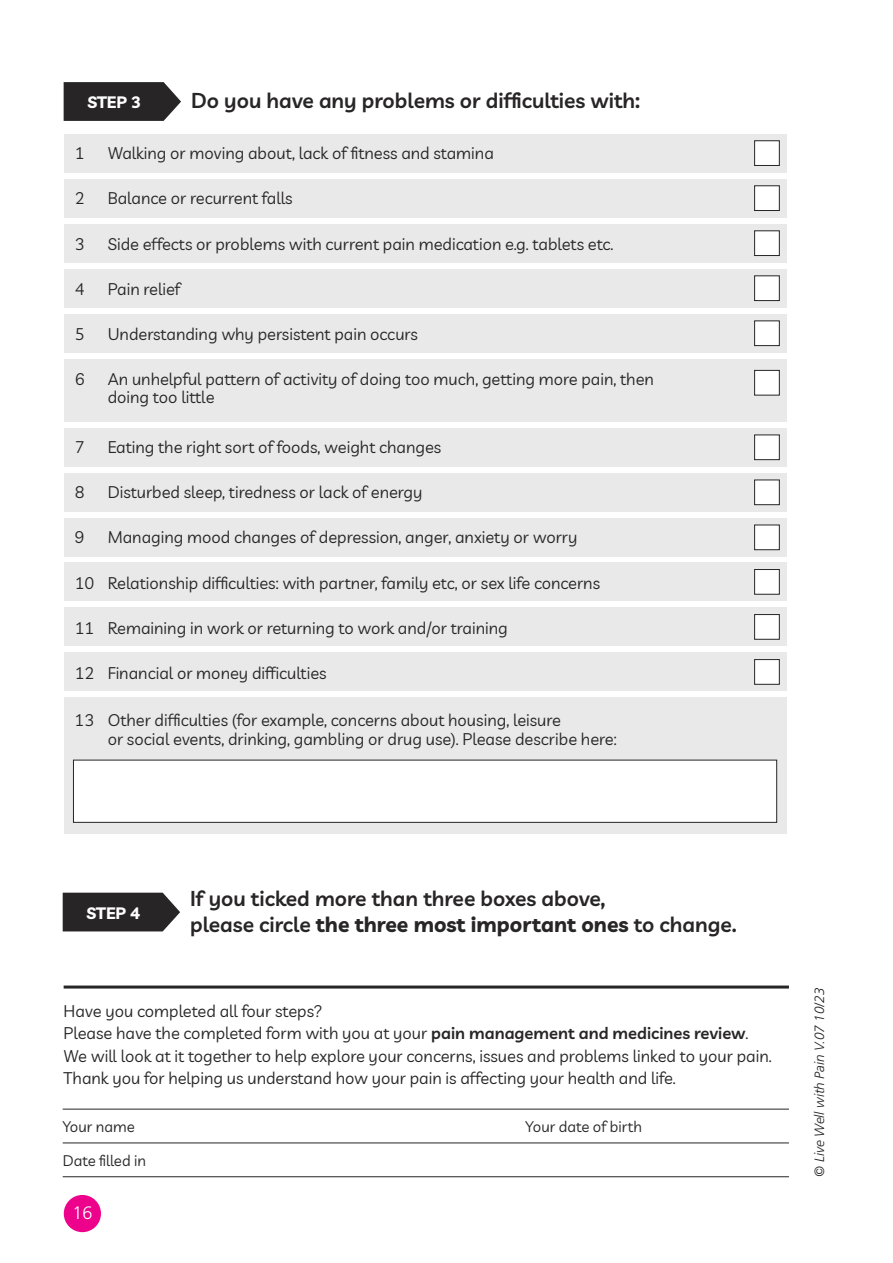
<style>
.page{position:relative;width:893px;height:1263px;background:#fff}
.page>*{position:absolute;margin:0;border:0;box-sizing:border-box;transform-origin:0 0}
.t1{font:600 21px/25.8px "Livvic";color:#272526}
.t2{font:300 18px "Frutiger LT Pro";color:#fff}
.t3{font:16.5px/22.5px "Livvic";color:#272526}
.t4{font:700 16.5px "Livvic";color:#fff}
.t5{font:15px "Livvic";color:#272526}
.t6{font:italic 300 13.5px "Frutiger LT Pro";color:#231f20}
.s1{font-weight:700}
.s2{font-weight:600}
</style>
<div class="page">
<div style="left:64px;top:1195px;width:37px;height:37px;background:#ed028c;border-radius:50%"></div>
<div style="left:64px;top:697px;width:722px;height:137px;background:#e9e9e9"></div>
<div style="left:74px;top:760px;width:702px;height:62px;background:#fff"></div>
<div style="left:64px;top:134px;width:722px;height:38px;background:#e9e9e9"></div>
<div style="left:755px;top:141px;width:24px;height:24px;background:#fff"></div>
<div style="left:754px;top:141px;width:25px;height:25px;border:1px solid #272526"></div>
<div style="left:64px;top:179px;width:722px;height:39px;background:#e9e9e9"></div>
<div style="left:755px;top:186px;width:24px;height:24px;background:#fff"></div>
<div style="left:754px;top:186px;width:25px;height:25px;border:1px solid #272526"></div>
<div style="left:64px;top:224px;width:722px;height:39px;background:#e9e9e9"></div>
<div style="left:755px;top:231px;width:24px;height:24px;background:#fff"></div>
<div style="left:754px;top:231px;width:25px;height:25px;border:1px solid #272526"></div>
<div style="left:64px;top:269px;width:722px;height:39px;background:#e9e9e9"></div>
<div style="left:755px;top:276px;width:24px;height:24px;background:#fff"></div>
<div style="left:754px;top:276px;width:25px;height:25px;border:1px solid #272526"></div>
<div style="left:64px;top:314px;width:722px;height:39px;background:#e9e9e9"></div>
<div style="left:755px;top:321px;width:24px;height:24px;background:#fff"></div>
<div style="left:754px;top:321px;width:25px;height:25px;border:1px solid #272526"></div>
<div style="left:64px;top:359px;width:722px;height:63px;background:#e9e9e9"></div>
<div style="left:755px;top:371px;width:24px;height:24px;background:#fff"></div>
<div style="left:754px;top:370px;width:25px;height:25px;border:1px solid #272526"></div>
<div style="left:64px;top:428px;width:722px;height:39px;background:#e9e9e9"></div>
<div style="left:755px;top:435px;width:24px;height:24px;background:#fff"></div>
<div style="left:754px;top:435px;width:25px;height:25px;border:1px solid #272526"></div>
<div style="left:64px;top:473px;width:722px;height:39px;background:#e9e9e9"></div>
<div style="left:755px;top:480px;width:24px;height:24px;background:#fff"></div>
<div style="left:754px;top:480px;width:25px;height:25px;border:1px solid #272526"></div>
<div style="left:64px;top:518px;width:722px;height:39px;background:#e9e9e9"></div>
<div style="left:755px;top:525px;width:24px;height:24px;background:#fff"></div>
<div style="left:754px;top:525px;width:25px;height:25px;border:1px solid #272526"></div>
<div style="left:64px;top:562px;width:722px;height:39px;background:#e9e9e9"></div>
<div style="left:755px;top:570px;width:24px;height:24px;background:#fff"></div>
<div style="left:754px;top:569px;width:25px;height:25px;border:1px solid #272526"></div>
<div style="left:64px;top:607px;width:722px;height:39px;background:#e9e9e9"></div>
<div style="left:755px;top:615px;width:24px;height:24px;background:#fff"></div>
<div style="left:754px;top:614px;width:25px;height:25px;border:1px solid #272526"></div>
<div style="left:64px;top:652px;width:722px;height:39px;background:#e9e9e9"></div>
<div style="left:755px;top:660px;width:24px;height:24px;background:#fff"></div>
<div style="left:754px;top:659px;width:25px;height:25px;border:1px solid #272526"></div>
<svg style="left:64px;top:82px;width:117px;height:39px;background:#373637"></svg>
<svg style="left:63px;top:893px;width:117px;height:38px;background:#363435"></svg>
<hr style="left:63px;top:1109px;width:726px;height:1px;background:#272526">
<hr style="left:63px;top:1143px;width:726px;height:1px;background:#272526">
<hr style="left:63px;top:1176px;width:726px;height:1px;background:#272526">
<hr style="left:64px;top:985px;width:725px;height:3px;background:#272526">
<p class="t4" style="left:87px;top:89px;width:55px">STEP 3</p>
<p class="t1" style="left:191px;top:86px;width:451px">Do you have any problems or difficulties with:</p>
<p class="t3" style="left:75px;top:141px;width:11px">1</p>
<p class="t3" style="left:108px;top:141px;width:388px">Walking or moving about, lack of fitness and stamina</p>
<p class="t3" style="left:75px;top:186px;width:11px">2</p>
<p class="t3" style="left:108px;top:186px;width:186px">Balance or recurrent falls</p>
<p class="t3" style="left:75px;top:231px;width:11px">3</p>
<p class="t3" style="left:108px;top:231px;width:507px">Side effects or problems with current pain medication e.g. tablets etc.</p>
<p class="t3" style="left:75px;top:277px;width:11px">4</p>
<p class="t3" style="left:108px;top:277px;width:74px">Pain relief</p>
<p class="t3" style="left:75px;top:322px;width:11px">5</p>
<p class="t3" style="left:108px;top:322px;width:312px">Understanding why persistent pain occurs</p>
<p class="t3" style="left:75px;top:367px;width:11px">6</p>
<p class="t3" style="left:108px;top:369px;width:548px;line-height:18px">An unhelpful pattern of activity of doing too much, getting more pain, then doing too little</p>
<p class="t3" style="left:75px;top:435px;width:11px">7</p>
<p class="t3" style="left:108px;top:435px;width:335px">Eating the right sort of foods, weight changes</p>
<p class="t3" style="left:75px;top:480px;width:11px">8</p>
<p class="t3" style="left:108px;top:480px;width:316px">Disturbed sleep, tiredness or lack of energy</p>
<p class="t3" style="left:75px;top:525px;width:11px">9</p>
<p class="t3" style="left:108px;top:525px;width:471px">Managing mood changes of depression, anger, anxiety or worry</p>
<p class="t3" style="left:75px;top:570px;width:527px">10 Relationship difficulties: with partner, family etc, or sex life concerns</p>
<p class="t3" style="left:75px;top:616px;width:435px">11 Remaining in work or returning to work and/or training</p>
<p class="t3" style="left:75px;top:661px;width:253px">12 Financial or money difficulties</p>
<p class="t3" style="left:108px;top:709px;width:510px;line-height:19.5px;text-indent:-33px">13 Other difficulties (for example, concerns about housing, leisure<br>or social events, drinking, gambling or drug use). Please describe here:</p>
<p class="t4" style="left:86px;top:900px;width:55px">STEP 4</p>
<p class="t1" style="left:190px;top:884px;width:548px">If you ticked more than three boxes above,<br>please circle <span class="s1">the three most important ones</span> to change.</p>
<p class="t3" style="left:64px;top:998px;width:710px">Have you completed all four steps?<br>Please have the completed form with you at your <span class="s2">pain management and medicines review</span>.<br>We will look at it together to help explore your concerns, issues and problems linked to your pain.<br>Thank you for helping us understand how your pain is affecting your health and life.</p>
<p class="t5" style="left:63px;top:1115px;width:74px">Your name</p>
<p class="t5" style="left:526px;top:1115px;width:118px">Your date of birth</p>
<p class="t5" style="left:63px;top:1149px;width:85px">Date filled in</p>
<p class="t2" style="left:72px;top:1202px;width:22px">16</p>
<p class="t6" style="left:811px;top:1177px;width:191px;rotate:-90deg">© Live Well with Pain V.07 10/23</p>
</div>
